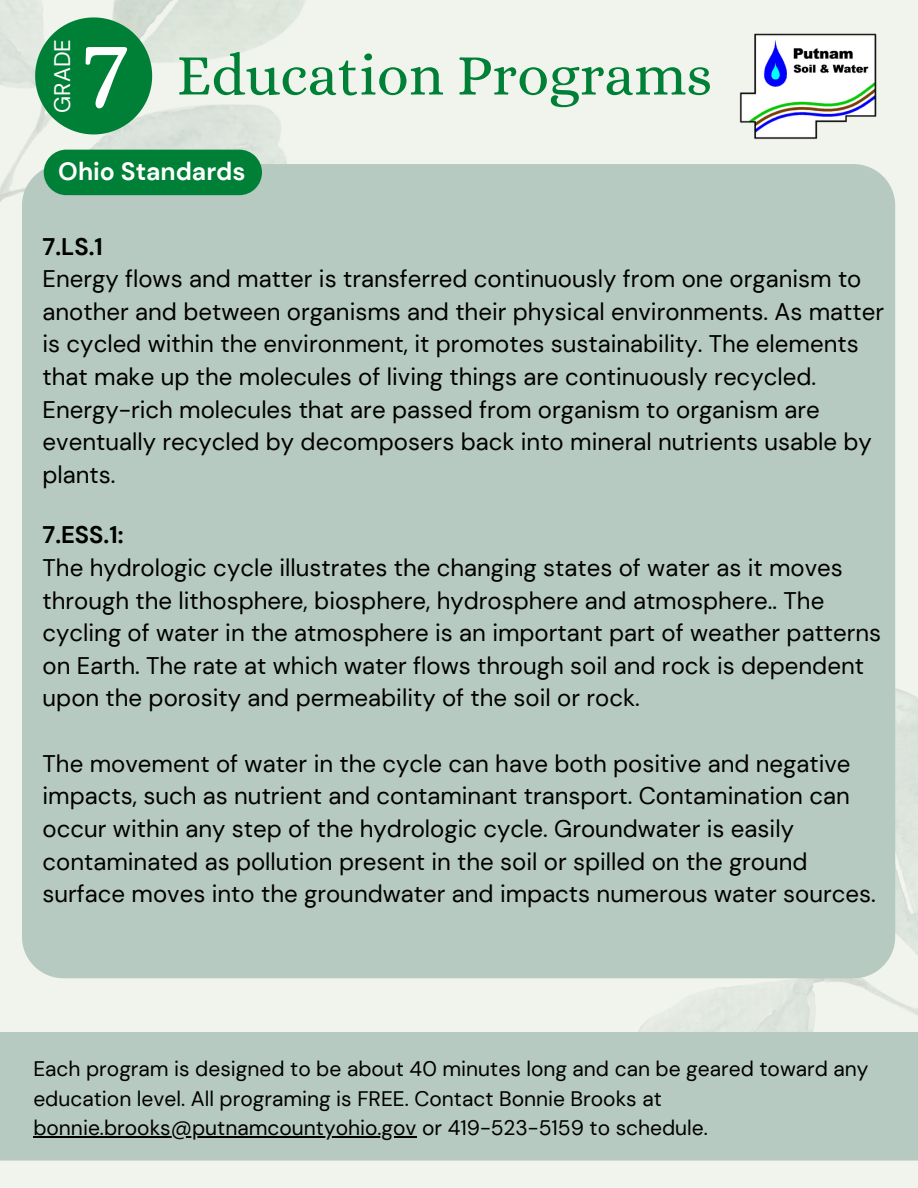
<style>
.page{position:relative;width:918px;height:1188px;background:#f1f4ec}
.page>*{position:absolute;margin:0;border:0;box-sizing:border-box;transform-origin:0 0}
.t1{font:113.1px "Alice";color:#fff}
.t2{font:58.5px "Alice";color:#008037}
.t3{font:700 24.9px "DM Sans";color:#fff}
.t4{font:24px/32.7px "DM Sans";color:#000}
.t5{font:700 24px "DM Sans";color:#000}
.t6{font:22.5px "DM Sans";color:#fff}
.t7{font:21px/29.2px "DM Sans";color:#000}
</style>
<div class="page">
<img style="left:506px;top:655px;width:412px;height:377px">
<img style="left:0;top:0;width:305px;height:202px">
<div style="left:22px;top:164px;width:873px;height:814px;background:#b6cac1;border-radius:42px"></div>
<div style="left:0;top:1032px;width:918px;height:129px;background:#b6cac1"></div>
<img style="left:739px;top:33px;width:138px;height:106px">
<svg style="left:35px;top:17px;width:117px;height:117px;background:#30965b"></svg>
<div style="left:44px;top:150px;width:218px;height:45px;background:#008037"></div>
<hr style="left:33px;top:1136px;width:384px;height:1px;background:#000">
<p class="t6" style="left:48px;top:113px;width:75px;rotate:-90deg">GRADE</p>
<p class="t1" style="left:81px;top:3px;width:50px">7</p>
<p class="t2" style="left:177px;top:41px;width:537px">Education Programs</p>
<p class="t3" style="left:58px;top:155px;width:189px">Ohio Standards</p>
<p class="t5" style="left:43px;top:231px;width:62px">7.LS.1</p>
<p class="t4" style="left:43px;top:263px;width:843px">Energy flows and matter is transferred continuously from one organism to another and between organisms and their physical environments. As matter is cycled within the environment, it promotes sustainability. The elements that make up the molecules of living things are continuously recycled.<br>Energy-rich molecules that are passed from organism to organism are eventually recycled by decomposers back into mineral nutrients usable by plants.</p>
<p class="t5" style="left:43px;top:520px;width:82px">7.ESS.1:</p>
<p class="t4" style="left:43px;top:551px;width:840px">The hydrologic cycle illustrates the changing states of water as it moves through the lithosphere, biosphere, hydrosphere and atmosphere.. The cycling of water in the atmosphere is an important part of weather patterns on Earth. The rate at which water flows through soil and rock is dependent upon the porosity and permeability of the soil or rock.</p>
<p class="t4" style="left:43px;top:747px;width:835px">The movement of water in the cycle can have both positive and negative impacts, such as nutrient and contaminant transport. Contamination can occur within any step of the hydrologic cycle. Groundwater is easily contaminated as pollution present in the soil or spilled on the ground surface moves into the groundwater and impacts numerous water sources.</p>
<p class="t7" style="left:33px;top:1055px;width:837px">Each program is designed to be about 40 minutes long and can be geared toward any education level. All programing is FREE. Contact Bonnie Brooks at bonnie.brooks@putnamcountyohio.gov or 419-523-5159 to schedule.</p>
</div>
